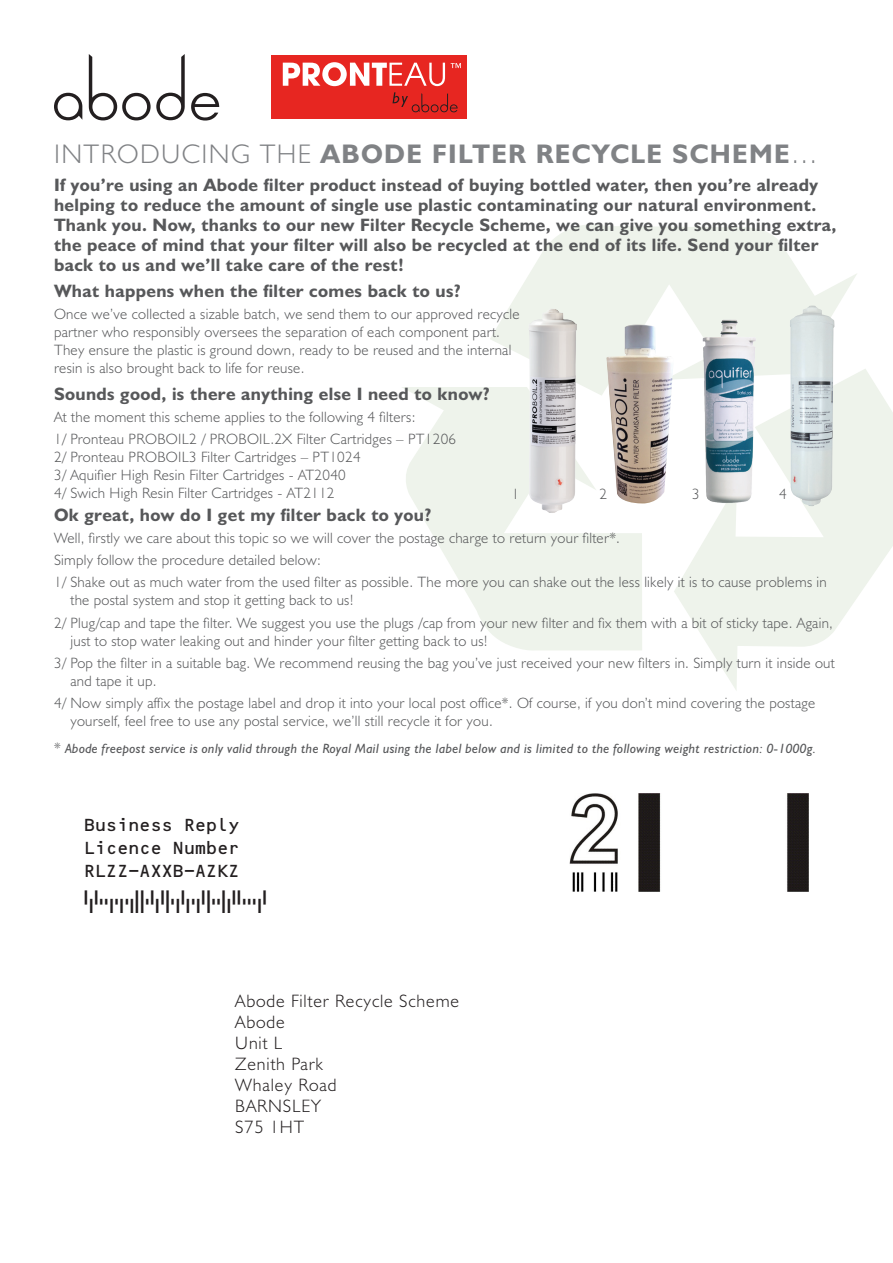
<style>
.page{position:relative;width:893px;height:1263px;background:#fff}
.page>*{position:absolute;margin:0;border:0;box-sizing:border-box;transform-origin:0 0}
.KEY_FEATURES_taps_se{font:700 27px "Humanist 521 BT";letter-spacing:.05em;color:#808285}
.KEY_FEATURES_taps_se-2{font:700 18px/19.8px "Humanist 521 BT";letter-spacing:.02em;color:#57585a}
.Product_Name{font:300 18px/21px "Humanist 521 BT";letter-spacing:.05em;color:#231f20}
.t1{font:17.85px "OCRB Std";letter-spacing:-.1em;color:#231f20}
.KEY_FEATURES_taps_se-3{font:300 15px/18px "Humanist 521 BT";letter-spacing:.02em;color:#57585a}
.KEY_FEATURES_taps_se-4{font:italic 13.5px "Humanist 521 BT";letter-spacing:.02em;color:#57585a}
.s1{font-weight:300}
.s2{font-weight:300;font-style:normal;font-size:15px}
</style>
<div class="page">
<svg style="left:402px;top:224px;width:491px;height:466px;fill:#eef3eb"></svg>
<svg style="left:191px;top:93px;width:28px;height:28px"></svg>
<svg style="left:89px;top:54px;width:96px;height:66px"></svg>
<svg style="left:54px;top:93px;width:28px;height:27px"></svg>
<div style="left:272px;top:56px;width:195px;height:63px;background:#e72621"></div>
<svg style="left:392px;top:92px;width:66px;height:20px"></svg>
<svg style="left:283px;top:62px;width:162px;height:24px"></svg>
<svg style="left:451px;top:63px;width:10px;height:5px"></svg>
<img style="left:528px;top:309px;width:49px;height:204px">
<img style="left:606px;top:324px;width:68px;height:180px">
<img style="left:790px;top:305px;width:44px;height:201px">
<img style="left:569px;top:794px;width:240px;height:98px">
<img style="left:701px;top:319px;width:57px;height:184px">
<p class="KEY_FEATURES_taps_se" style="left:54px;top:137px;width:765px"><span class="s1">INTRODUCING THE</span> ABODE FILTER RECYCLE SCHEME<span class="s1">…</span></p>
<p class="KEY_FEATURES_taps_se-2" style="left:54px;top:175px;width:784px">If you’re using an Abode filter product instead of buying bottled water, then you’re already helping to reduce the amount of single use plastic contaminating our natural environment.<br>Thank you. Now, thanks to our new Filter Recycle Scheme, we can give you something extra, the peace of mind that your filter will also be recycled at the end of its life. Send your filter back to us and we’ll take care of the rest!</p>
<p class="KEY_FEATURES_taps_se-2" style="left:54px;top:281px;width:409px">What happens when the filter comes back to us?</p>
<p class="KEY_FEATURES_taps_se-3" style="left:54px;top:305px;width:467px">Once we’ve collected a sizable batch, we send them to our approved recycle partner who responsibly oversees the separation of each component part.<br>They ensure the plastic is ground down, ready to be reused and the internal resin is also brought back to life for reuse.</p>
<p class="KEY_FEATURES_taps_se-2" style="left:54px;top:383px;width:437px">Sounds good, is there anything else I need to know?</p>
<p class="KEY_FEATURES_taps_se-3" style="left:54px;top:408px;width:363px">At the moment this scheme applies to the following 4 filters:</p>
<p class="KEY_FEATURES_taps_se-3" style="left:54px;top:430px;width:404px">1/ Pronteau PROBOIL2 / PROBOIL.2X Filter Cartridges – PT1206<br>2/ Pronteau PROBOIL3 Filter Cartridges – PT1024<br>3/ Aquifier High Resin Filter Cartridges - AT2040<br>4/ Swich High Resin Filter Cartridges - AT2112</p>
<p class="KEY_FEATURES_taps_se-2" style="left:54px;top:504px;width:379px">Ok great, how do I get my filter back to you?</p>
<p class="KEY_FEATURES_taps_se-3" style="left:54px;top:528px;width:568px">Well, firstly we care about this topic so we will cover the postage charge to return your filter*.</p>
<p class="KEY_FEATURES_taps_se-3" style="left:54px;top:551px;width:268px">Simply follow the procedure detailed below:</p>
<p class="KEY_FEATURES_taps_se-3" style="left:70px;top:573px;width:758px;text-indent:-16px">1/ Shake out as much water from the used filter as possible. The more you can shake out the less likely it is to cause problems in the postal system and stop it getting back to us!</p>
<p class="KEY_FEATURES_taps_se-3" style="left:70px;top:613px;width:764px;text-indent:-16px">2/ Plug/cap and tape the filter. We suggest you use the plugs /cap from your new filter and fix them with a bit of sticky tape. Again, just to stop water leaking out and hinder your filter getting back to us!</p>
<p class="KEY_FEATURES_taps_se-3" style="left:70px;top:653px;width:766px;text-indent:-16px">3/ Pop the filter in a suitable bag. We recommend reusing the bag you’ve just received your new filters in. Simply turn it inside out and tape it up.</p>
<p class="KEY_FEATURES_taps_se-3" style="left:70px;top:694px;width:746px;text-indent:-16px">4/ Now simply affix the postage label and drop it into your local post office*. Of course, if you don’t mind covering the postage yourself, feel free to use any postal service, we’ll still recycle it for you.</p>
<p class="KEY_FEATURES_taps_se-4" style="left:54px;top:740px;width:764px"><span class="s2">*</span> Abode freepost service is only valid through the Royal Mail using the label below and is limited to the following weight restriction: 0-1000g.</p>
<p class="KEY_FEATURES_taps_se-3" style="left:512px;top:485px;width:9px">1</p>
<p class="KEY_FEATURES_taps_se-3" style="left:599px;top:485px;width:9px">2</p>
<p class="KEY_FEATURES_taps_se-3" style="left:692px;top:485px;width:9px">3</p>
<p class="KEY_FEATURES_taps_se-3" style="left:779px;top:485px;width:9px">4</p>
<p class="t1" style="left:83px;top:815px;width:92px">Business</p>
<p class="t1" style="left:83px;top:838px;width:81px">Licence</p>
<p class="t1" style="left:83px;top:861px;width:159px">RLZZ-AXXB-AZKZ</p>
<p class="t1" style="left:183px;top:815px;width:59px">Reply</p>
<p class="t1" style="left:172px;top:838px;width:70px">Number</p>
<p class="Product_Name" style="left:235px;top:990px;width:225px">Abode Filter Recycle Scheme</p>
<p class="Product_Name" style="left:235px;top:1011px;width:51px">Abode</p>
<p class="Product_Name" style="left:235px;top:1032px;width:49px">Unit L</p>
<p class="Product_Name" style="left:235px;top:1053px;width:89px">Zenith Park</p>
<p class="Product_Name" style="left:235px;top:1074px;width:103px">Whaley Road</p>
<p class="Product_Name" style="left:235px;top:1095px;width:87px">BARNSLEY<br>S75 1HT</p>
</div>
